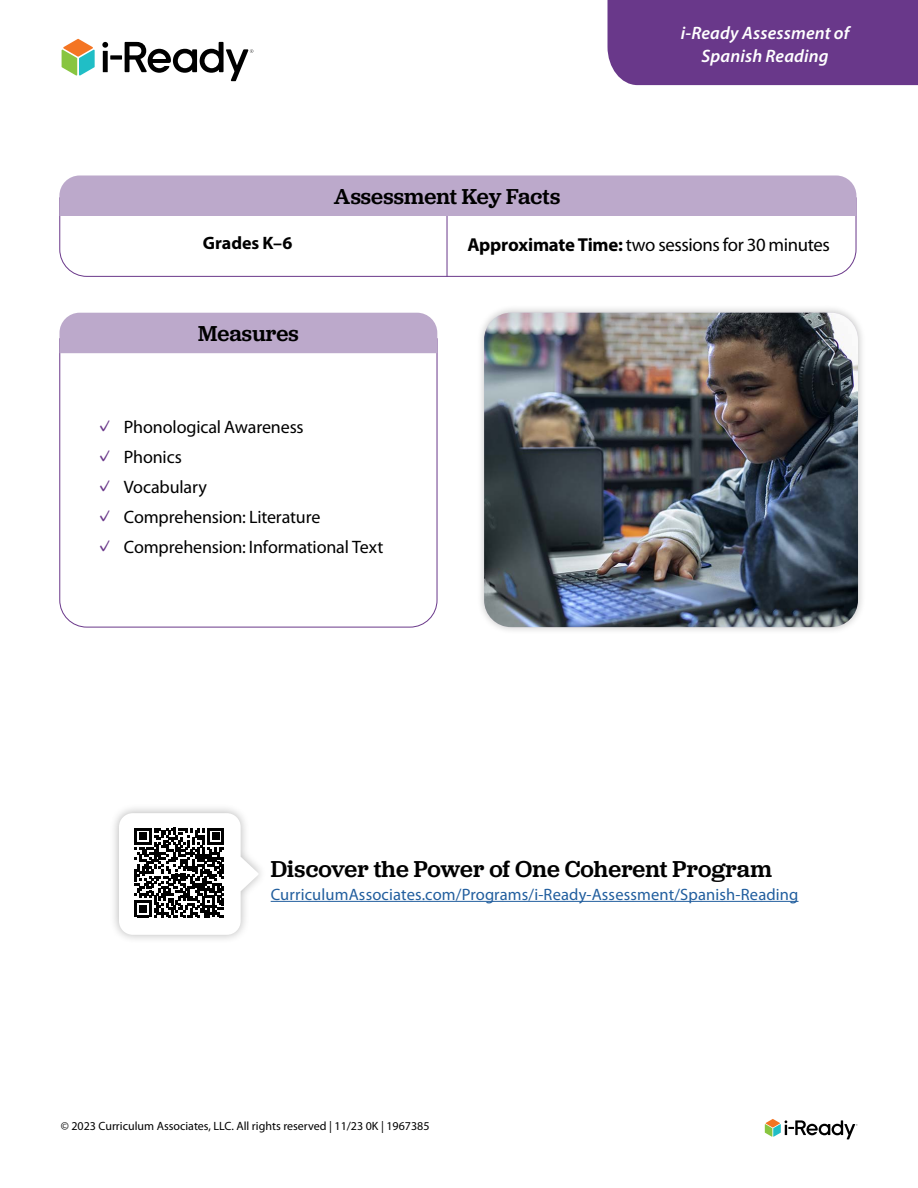
<style>
.page{position:relative;width:918px;height:1188px;background:#fff}
.page>*{position:absolute;margin:0;border:0;box-sizing:border-box;transform-origin:0 0}
.t1{font:500 24px "Jubilat";letter-spacing:.005em;color:#000}
.t2{font:500 22.5px "Jubilat";letter-spacing:.01em;color:#000}
.t3{font:18.75px "Myriad Pro";letter-spacing:-.02em;color:#000}
.t4{font:18px "Myriad Pro";letter-spacing:-.01em;color:#000}
.t5{font:italic 600 18px/22.5px "Myriad Pro";letter-spacing:.01em;color:#fff;text-align:center}
.t6{font:700 18px "Myriad Pro";color:#000}
.t7{font:16.5px "Myriad Pro";letter-spacing:.01em;color:#215e9e}
.t8{font:12px "Myriad Pro";color:#000}
.s1{font-weight:700}
.s2{font-family:"Hiragino Sans W4";color:#6a388a}
</style>
<div class="page">
<svg style="left:765px;top:1119px;width:93px;height:20px"></svg>
<svg style="left:62px;top:39px;width:33px;height:37px"></svg>
<div style="left:103px;top:51px;width:5px;height:21px;background:#000"></div>
<div style="left:110px;top:55px;width:12px;height:5px;background:#000"></div>
<svg style="left:125px;top:42px;width:128px;height:39px"></svg>
<svg style="left:102px;top:42px;width:6px;height:6px"></svg>
<svg style="left:59px;top:197px;width:798px;height:80px"></svg>
<hr style="left:447px;top:196px;width:1px;height:80px;background:#6a388a">
<div style="left:59px;top:176px;width:797px;height:40px;background:#bca9cb"></div>
<div style="left:476px;top:305px;width:390px;height:330px;background:#000;opacity:.25"></div>
<img style="left:484px;top:313px;width:374px;height:314px">
<hr style="left:271px;top:901px;width:528px;height:1px;background:#215e9e">
<div style="left:109px;top:804px;width:158px;height:141px;background:#000;opacity:.29"></div>
<svg style="left:119px;top:813px;width:140px;height:122px"></svg>
<svg style="left:59px;top:338px;width:379px;height:290px"></svg>
<div style="left:59px;top:313px;width:378px;height:40px;background:#bca9cb"></div>
<div style="left:608px;top:0;width:310px;height:85px;background:#69388a"></div>
<p class="t2" style="left:334px;top:181px;width:228px">Assessment Key Facts</p>
<p class="t5" style="left:681px;top:21px;width:170px">i-Ready Assessment of<br>Spanish Reading</p>
<p class="t6" style="left:203px;top:231px;width:91px">Grades K–6</p>
<p class="t3" style="left:467px;top:234px;width:364px"><span class="s1">Approximate Time:</span> two sessions for 30 minutes</p>
<p class="t2" style="left:198px;top:319px;width:102px">Measures</p>
<p class="t4" style="left:95px;top:417px;width:210px"><span class="s2">✓</span> Phonological Awareness</p>
<p class="t4" style="left:95px;top:447px;width:88px"><span class="s2">✓</span> Phonics</p>
<p class="t4" style="left:95px;top:477px;width:113px"><span class="s2">✓</span> Vocabulary</p>
<p class="t4" style="left:95px;top:507px;width:226px"><span class="s2">✓</span> Comprehension: Literature</p>
<p class="t4" style="left:95px;top:537px;width:289px"><span class="s2">✓</span> Comprehension: Informational Text</p>
<h1 class="t1" style="left:271px;top:854px;width:503px">Discover the Power of One Coherent Program</h1>
<p class="t7" style="left:271px;top:885px;width:529px">CurriculumAssociates.com/Programs/i-Ready-Assessment/Spanish-Reading</p>
<p class="t8" style="left:61px;top:1119px;width:370px">© 2023 Curriculum Associates, LLC. All rights reserved | 11/23 0K | 1967385</p>
</div>
